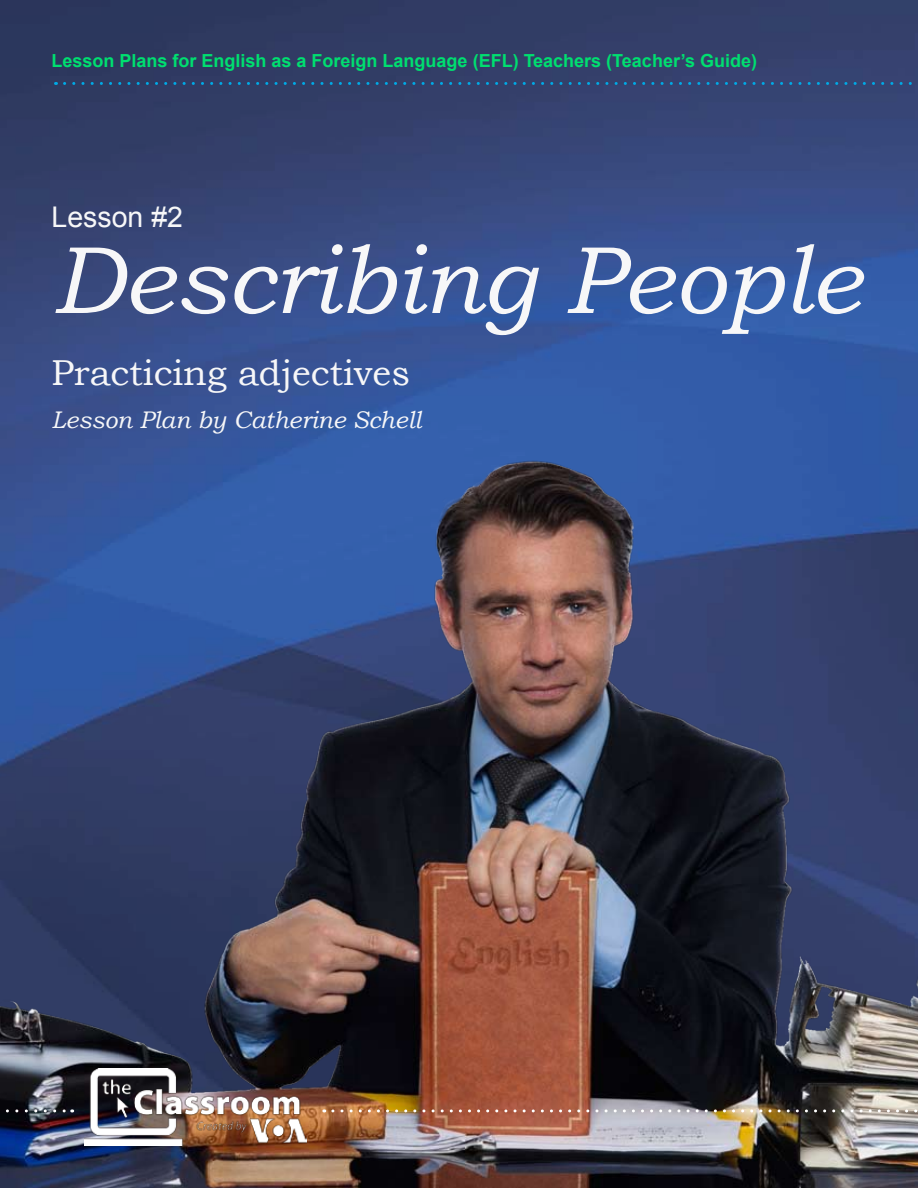
<style>
.page{position:relative;width:918px;height:1188px;background:#fff}
.page>*{position:absolute;margin:0;border:0;box-sizing:border-box;transform-origin:0 0}
.t1{font:italic 96px "Bookman Old Style";color:#f7f7f8}
.t2{font:36px "Bookman Old Style";color:#f7f7f8}
.t3{font:28.5px "Arial";color:#f7f7f8}
.t4{font:italic 24px "Bookman Old Style";color:#f7f7f8}
.t5{font:700 18px "Arial";color:#00df70}
</style>
<div class="page">
<img style="left:0;top:0;width:918px;height:400px">
<svg style="left:65px;top:82px;width:853px;height:3px;background:#265887"></svg>
<img style="left:0;top:400px;width:918px;height:788px">
<img style="left:333px;top:1109px;width:585px;height:3px">
<svg style="left:0;top:1109px;width:73px;height:3px"></svg>
<img style="left:85px;top:1069px;width:221px;height:76px">
<p class="t5" style="left:52px;top:49px;width:707px">Lesson Plans for English as a Foreign Language (EFL) Teachers (Teacher’s Guide)</p>
<h3 class="t3" style="left:52px;top:199px;width:133px">Lesson #2</h3>
<h1 class="t1" style="left:52px;top:215px;width:811px">Describing People</h1>
<h2 class="t2" style="left:52px;top:349px;width:360px">Practicing adjectives</h2>
<h3 class="t4" style="left:52px;top:404px;width:371px">Lesson Plan by Catherine Schell</h3>
</div>
